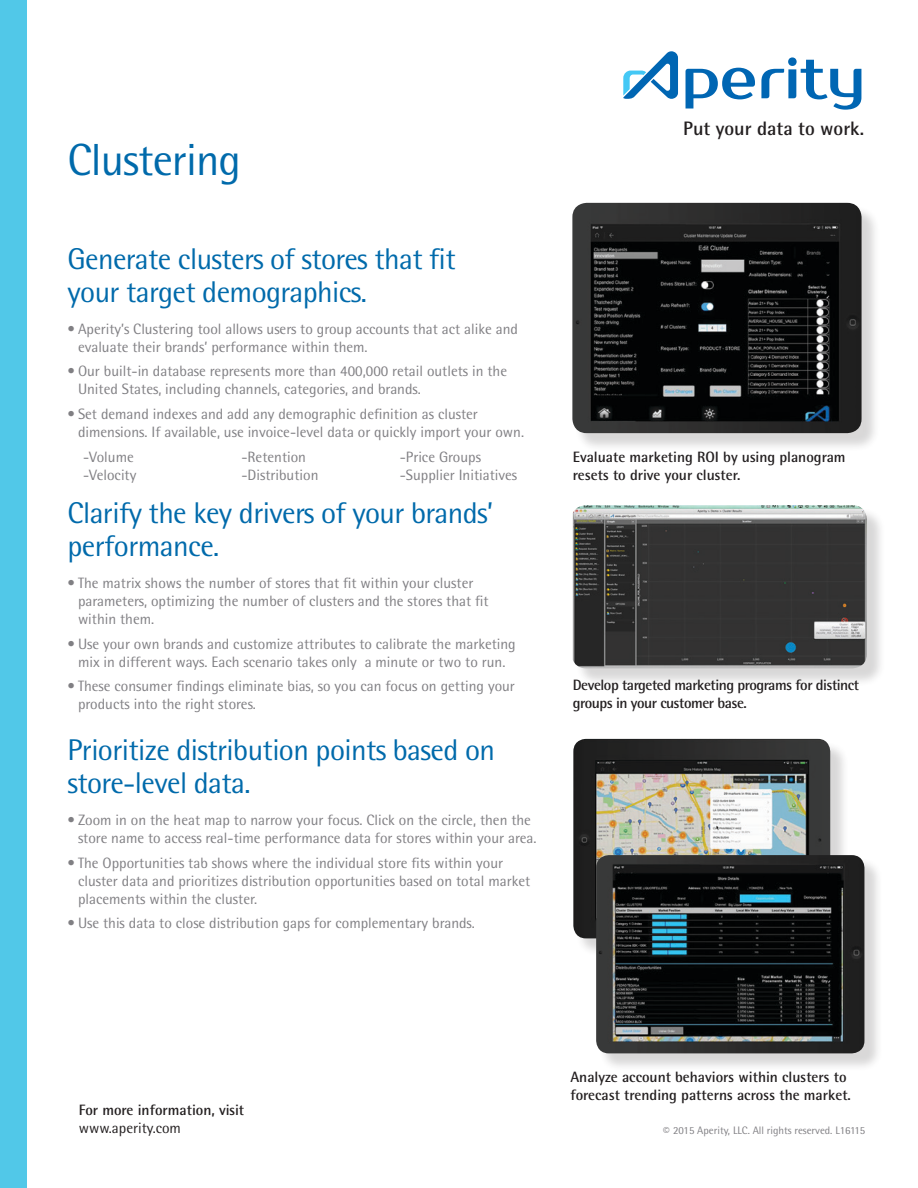
<style>
.page{position:relative;width:918px;height:1188px;background:#fff}
.page>*{position:absolute;margin:0;border:0;box-sizing:border-box;transform-origin:0 0}
.t1{font:45px "Rotis Semi Sans";letter-spacing:-.02em;color:#006aab}
.t2{font:30px/33px "Rotis Semi Sans";letter-spacing:-.02em;color:#006aab}
.t3{font:700 19.5px "Rotis Semi Sans";color:#231f20}
.t4{font:15px/18px "Rotis Semi Sans";color:#807f83}
.t5{font:700 15px/18px "Rotis Semi Sans";color:#231f20}
.t6{font:700 15px/18px "Rotis Semi Sans";letter-spacing:-.03em;color:#231f20}
.t7{font:15px "Rotis Semi Sans";color:#231f20}
.t8{font:10.8px "Rotis Semi Sans";color:#807f83}
.s1{font-size:13.05px}
</style>
<div class="page">
<div style="left:0;top:0;width:27px;height:1188px;background:#51c8e8"></div>
<div style="left:575px;top:205px;width:305px;height:247px;background:#231f20;opacity:.18"></div>
<img style="left:572px;top:203px;width:290px;height:230px">
<div style="left:576px;top:741px;width:273px;height:216px;background:#231f20;opacity:.18"></div>
<img style="left:573px;top:739px;width:257px;height:199px">
<div style="left:598px;top:857px;width:285px;height:215px;background:#231f20;opacity:.18"></div>
<img style="left:596px;top:855px;width:268px;height:198px">
<div style="left:575px;top:507px;width:310px;height:180px;background:#231f20;opacity:.18"></div>
<img style="left:573px;top:505px;width:294px;height:163px">
<svg style="left:686px;top:68px;width:69px;height:41px"></svg>
<svg style="left:761px;top:57px;width:100px;height:53px"></svg>
<svg style="left:623px;top:51px;width:55px;height:48px"></svg>
<h1 class="t1" style="left:68px;top:133px;width:175px">Clustering</h1>
<h2 class="t2" style="left:68px;top:242px;width:390px">Generate clusters of stores that fit your target demographics.</h2>
<p class="t4" style="left:78px;top:319px;width:441px;text-indent:-10px">• Aperity’s Clustering tool allows users to group accounts that act alike and evaluate their brands’ performance within them.</p>
<p class="t4" style="left:78px;top:362px;width:431px;text-indent:-10px">• Our built-in database represents more than 400,000 retail outlets in the<br>United States, including channels, categories, and brands.</p>
<p class="t4" style="left:78px;top:405px;width:448px;text-indent:-10px">• Set demand indexes and add any demographic definition as cluster dimensions. If available, use invoice-level data or quickly import your own.</p>
<p class="t4" style="left:83px;top:448px;width:55px">-Volume -Velocity</p>
<p class="t4" style="left:241px;top:448px;width:79px">-Retention -Distribution</p>
<p class="t4" style="left:400px;top:448px;width:119px">-Price Groups -Supplier Initiatives</p>
<h2 class="t2" style="left:68px;top:496px;width:427px">Clarify the key drivers of your brands’ performance.</h2>
<p class="t4" style="left:78px;top:574px;width:412px;text-indent:-10px">• The matrix shows the number of stores that fit within your cluster parameters, optimizing the number of clusters and the stores that fit within them.</p>
<p class="t4" style="left:68px;top:634px;width:450px;text-align:center">• Use your own brands and customize attributes to calibrate the marketing mix in different ways. Each scenario takes only a minute or two to run.</p>
<p class="t4" style="left:78px;top:677px;width:439px;text-indent:-10px">• These consumer findings eliminate bias, so you can focus on getting your products into the right stores.</p>
<h2 class="t2" style="left:68px;top:733px;width:429px">Prioritize distribution points based on store-level data.</h2>
<p class="t4" style="left:78px;top:811px;width:460px;text-indent:-10px">• Zoom in on the heat map to narrow your focus. Click on the circle, then the store name to access real-time performance data for stores within your area.</p>
<p class="t4" style="left:78px;top:853px;width:454px;text-indent:-10px">• The Opportunities tab shows where the individual store fits within your cluster data and prioritizes distribution opportunities based on total market placements within the cluster.</p>
<p class="t4" style="left:68px;top:914px;width:409px">• Use this data to close distribution gaps for complementary brands.</p>
<h3 class="t3" style="left:683px;top:116px;width:182px">Put your data to work.</h3>
<p class="t5" style="left:573px;top:447px;width:274px">Evaluate marketing ROI by using planogram resets to drive your cluster.</p>
<p class="t6" style="left:573px;top:675px;width:288px">Develop targeted marketing programs for distinct groups in your customer base.</p>
<p class="t5" style="left:570px;top:1067px;width:282px">Analyze account behaviors within clusters to forecast trending patterns across the market.</p>
<p class="t5" style="left:79px;top:1101px;width:167px">For more information, visit</p>
<p class="t7" style="left:79px;top:1119px;width:104px">www.aperity.com</p>
<p class="t8" style="left:663px;top:1124px;width:204px"><span class="s1">©</span> 2015 Aperity, LLC. All rights reserved. L16115</p>
</div>
